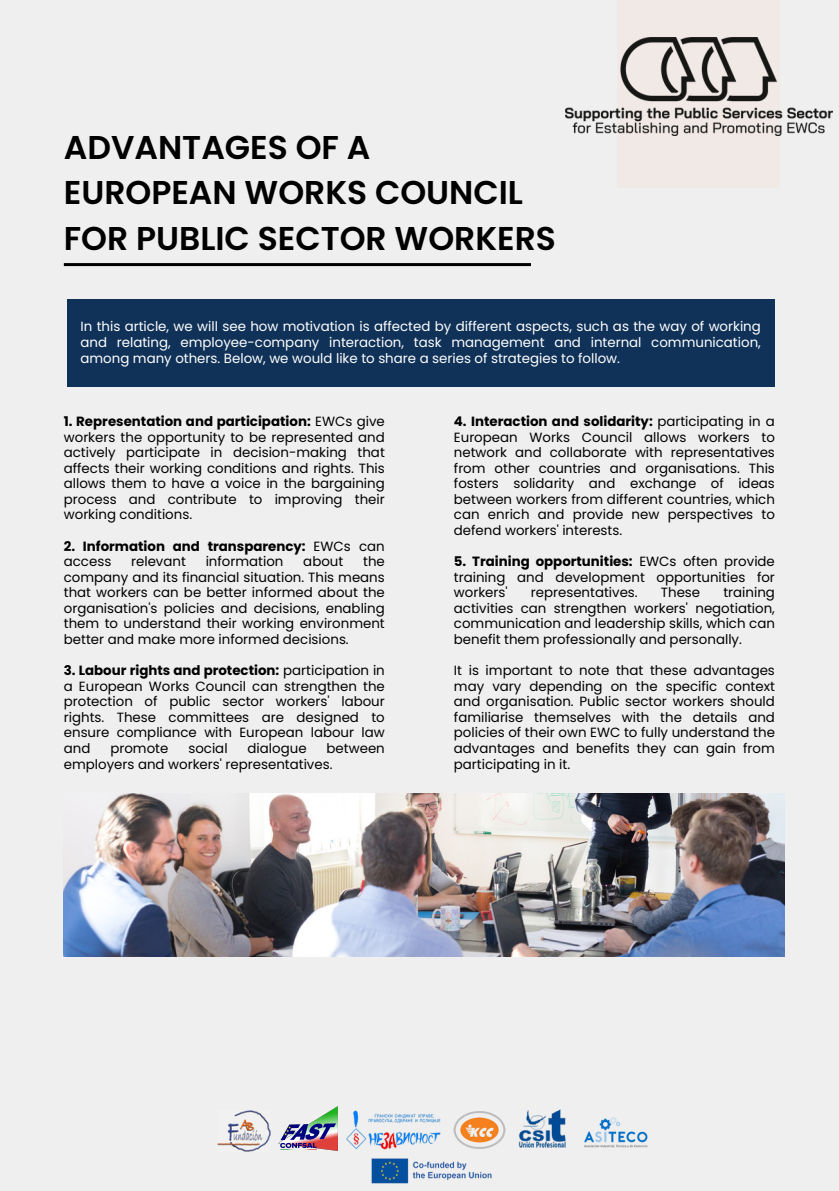
<style>
.page{position:relative;width:839px;height:1191px;background:#fff}
.page>*{position:absolute;margin:0;border:0;box-sizing:border-box;transform-origin:0 0}
.t1{font:600 33px "Poppins";color:#000}
.t2{font:13.4px/15.6px "Poppins";color:#000;text-align:justify}
.t3{font:13.4px/16px "Poppins";color:#fff;text-align:justify}
.t4{font:700 13.4px/15.6px "Poppins";color:#000}
.s1{font-weight:700}
.s2{font-weight:400}
</style>
<div class="page">
<div style="left:0;top:0;width:838px;height:1191px;background:#efefef"></div>
<div style="left:617px;top:0;width:163px;height:188px;background:#f1e9e6"></div>
<img style="left:565px;top:38px;width:267px;height:97px">
<div style="left:67px;top:299px;width:707px;height:87px;background:#103259"></div>
<img style="left:64px;top:793px;width:720px;height:164px">
<hr style="left:64px;top:263px;width:467px;height:3px;background:#000">
<img style="left:371px;top:1158px;width:121px;height:26px">
<img style="left:217px;top:1111px;width:53px;height:40px">
<img style="left:453px;top:1111px;width:53px;height:37px">
<img style="left:518px;top:1110px;width:48px;height:38px">
<img style="left:347px;top:1110px;width:94px;height:40px">
<img style="left:278px;top:1107px;width:59px;height:44px">
<img style="left:584px;top:1117px;width:64px;height:31px">
<p class="t1" style="left:64px;top:124px;width:308px">ADVANTAGES OF A</p>
<p class="t1" style="left:64px;top:170px;width:461px">EUROPEAN WORKS COUNCIL</p>
<p class="t1" style="left:64px;top:215px;width:493px">FOR PUBLIC SECTOR WORKERS</p>
<p class="t3" style="left:80px;top:318px;width:681px">In this article, we will see how motivation is affected by different aspects, such as the way of working and relating, employee-company interaction, task management and internal communication, among many others. Below, we would like to share a series of strategies to follow.</p>
<p class="t2" style="left:64px;top:413px;width:322px"><span class="s1">1. Representation and participation:</span> EWCs give workers the opportunity to be represented and actively participate in decision-making that affects their working conditions and rights. This allows them to have a voice in the bargaining process and contribute to improving their working conditions.</p>
<p class="t4" style="left:64px;top:538px;width:322px">2. Information and transparency: <span class="s2">EWCs can access</span></p>
<p class="t2" style="left:131px;top:554px;width:56px">relevant</p>
<p class="t2" style="left:206px;top:554px;width:79px">information</p>
<p class="t2" style="left:303px;top:554px;width:41px">about</p>
<p class="t2" style="left:64px;top:554px;width:322px;text-indent:299px">the company and its financial situation. This means that workers can be better informed about the organisation's policies and decisions, enabling them to understand their working environment better and make more informed decisions.</p>
<p class="t2" style="left:64px;top:663px;width:322px"><span class="s1">3. Labour rights and protection:</span> participation in a European Works Council can strengthen the protection of public sector workers' labour rights. These committees are designed to ensure compliance with European labour law and</p>
<p class="t2" style="left:110px;top:741px;width:59px">promote</p>
<p class="t2" style="left:188px;top:741px;width:41px">social</p>
<p class="t2" style="left:247px;top:741px;width:61px">dialogue</p>
<p class="t2" style="left:64px;top:741px;width:322px;text-indent:263px">between employers and workers' representatives.</p>
<p class="t2" style="left:454px;top:413px;width:322px"><span class="s1">4. Interaction and solidarity:</span> participating in a European Works Council allows workers to network and collaborate with representatives from other countries and organisations. This fosters solidarity and exchange of ideas between workers from different countries, which can enrich and provide new perspectives to defend workers' interests.</p>
<p class="t2" style="left:454px;top:554px;width:322px"><span class="s1">5. Training opportunities:</span> EWCs often provide training and development opportunities for workers'</p>
<p class="t2" style="left:454px;top:585px;width:322px;text-indent:269px">training activities can strengthen workers' negotiation, communication and leadership skills, which can benefit them professionally and personally.</p>
<p class="t2" style="left:454px;top:663px;width:322px">It is important to note that these advantages may vary depending on the specific context and organisation. Public sector workers should familiarise themselves with the details and policies of their own EWC to fully understand the advantages and benefits they can gain from participating in it.</p>
<p class="t2" style="left:530px;top:585px;width:108px">representatives.</p>
<p class="t2" style="left:661px;top:585px;width:41px">These</p>
</div>
